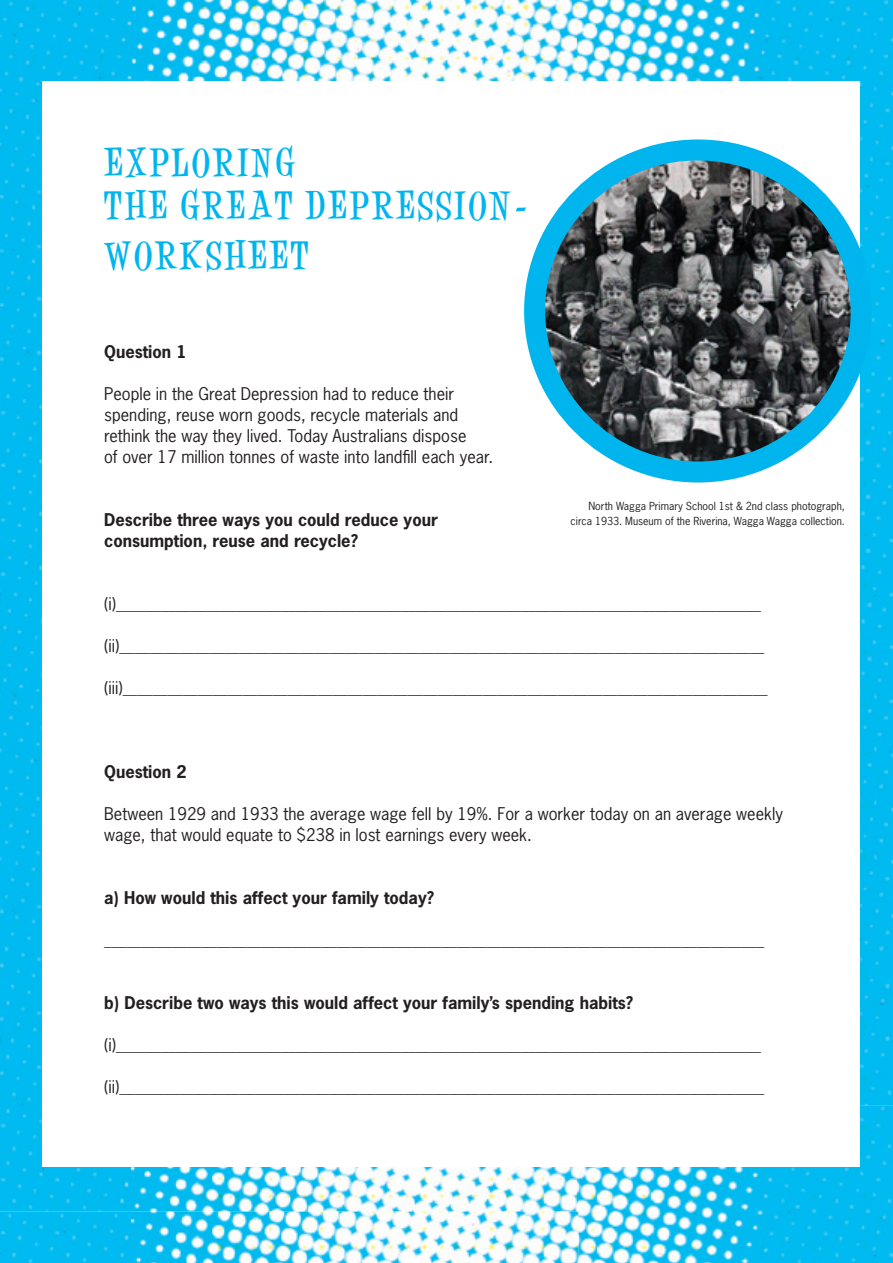
<style>
.page{position:relative;width:893px;height:1263px;background:#fff}
.page>*{position:absolute;margin:0;border:0;box-sizing:border-box;transform-origin:0 0}
.t1{font:700 30px/43.5px "Desigers";letter-spacing:.1em;color:#00b5ee}
.t2{font:16.5px/21px "News Gothic Std";color:#231f20}
.t3{font:700 16.5px/21px "News Gothic Std";color:#231f20}
.t4{font:15px "News Gothic Std";color:#231f20}
.t5{font:10.5px/15px "News Gothic Std";color:#231f20;text-align:right}
.s1{font-size:16.5px}
</style>
<div class="page">
<img style="left:0;top:0;width:893px;height:1263px">
<div style="left:43px;top:81px;width:817px;height:1085px;background:#fff"></div>
<img style="left:535px;top:159px;width:326px;height:306px">
<div style="left:524px;top:139px;width:348px;height:343px;border:21px solid #00b5ee;border-radius:50%"></div>
<h1 class="t1" style="left:104px;top:140px;width:427px">EXPLORING<br>THE GREAT DEPRESSION-</h1>
<h1 class="t1" style="left:104px;top:233px;width:206px">WORKSHEET</h1>
<p class="t3" style="left:104px;top:341px;width:84px">Question 1</p>
<p class="t2" style="left:104px;top:383px;width:391px">People in the Great Depression had to reduce their spending, reuse worn goods, recycle materials and rethink the way they lived. Today Australians dispose<br>of over 17 million tonnes of waste into landfill each year.</p>
<p class="t3" style="left:104px;top:509px;width:335px">Describe three ways you could reduce your consumption, reuse and recycle?</p>
<p class="t5" style="left:571px;top:498px;width:276px">North Wagga Primary School 1st &amp; 2nd class photograph, circa 1933. Museum of the Riverina, Wagga Wagga collection.</p>
<p class="t4" style="left:104px;top:595px;width:658px"><span class="s1">(i)</span>______________________________________________________________________________________</p>
<p class="t4" style="left:104px;top:637px;width:662px"><span class="s1">(ii)</span>______________________________________________________________________________________</p>
<p class="t4" style="left:104px;top:679px;width:665px"><span class="s1">(iii)</span>______________________________________________________________________________________</p>
<p class="t3" style="left:104px;top:761px;width:84px">Question 2</p>
<p class="t2" style="left:104px;top:803px;width:680px">Between 1929 and 1933 the average wage fell by 19%. For a worker today on an average weekly wage, that would equate to $238 in lost earnings every week.</p>
<p class="t3" style="left:104px;top:887px;width:331px">a) How would this affect your family today?</p>
<p class="t4" style="left:104px;top:931px;width:662px">________________________________________________________________________________________</p>
<p class="t3" style="left:104px;top:992px;width:531px">b) Describe two ways this would affect your family’s spending habits?</p>
<p class="t4" style="left:104px;top:1036px;width:658px"><span class="s1">(i)</span>______________________________________________________________________________________</p>
<p class="t4" style="left:104px;top:1078px;width:662px"><span class="s1">(ii)</span>______________________________________________________________________________________</p>
</div>
